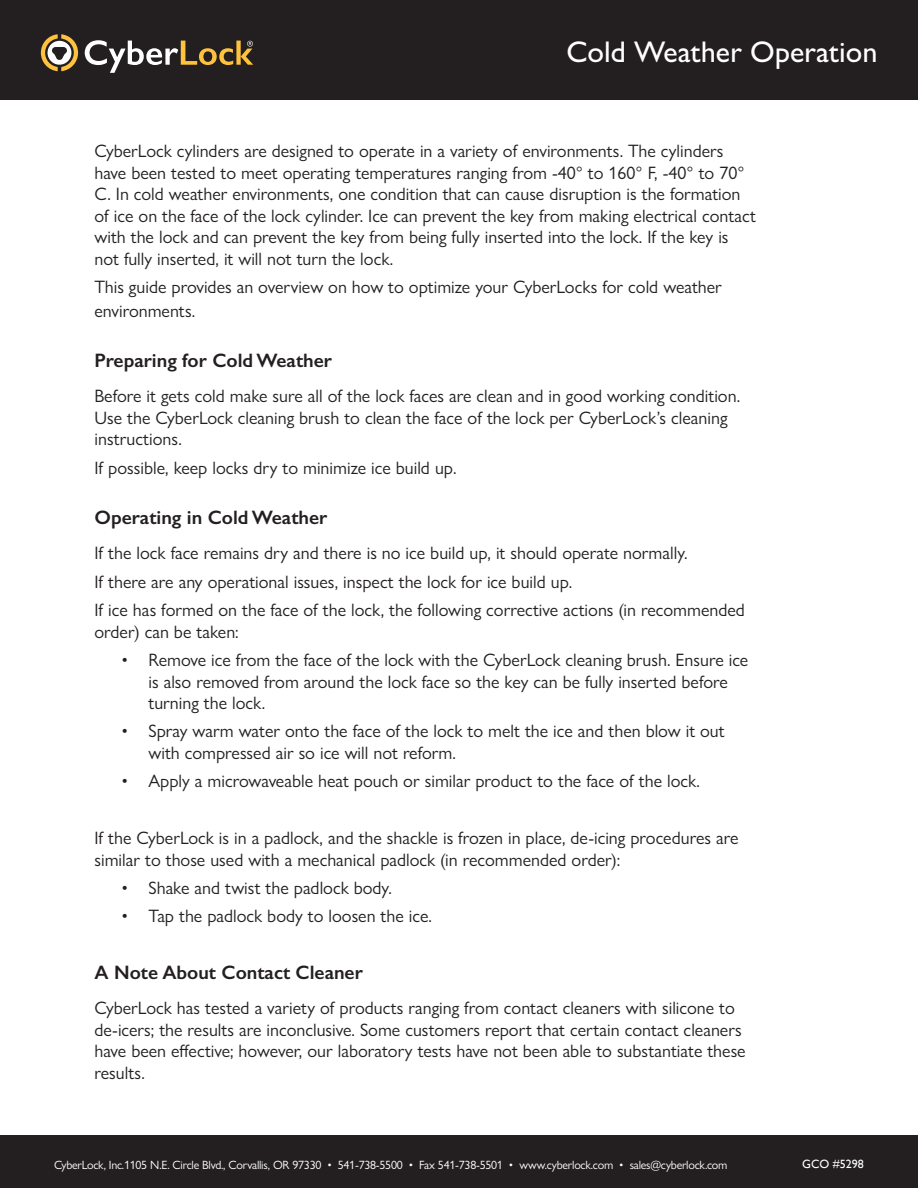
<style>
.page{position:relative;width:918px;height:1188px;background:#fff}
.page>*{position:absolute;margin:0;border:0;box-sizing:border-box;transform-origin:0 0}
.t1{font:500 30px "Gill Sans Nova";color:#fff}
.t2{font:600 19.5px "Gill Sans";color:#231f20}
.t3{font:18px/21.6px "Gill Sans Nova";color:#231f20}
.t4{font:12px "Gill Sans Nova";letter-spacing:-.02em;color:#fff}
.t5{font:12px "Gill Sans";color:#fff}
</style>
<div class="page">
<div style="left:0;top:0;width:918px;height:99px;background:#231f20"></div>
<svg style="left:41px;top:34px;width:37px;height:37px"></svg>
<svg style="left:85px;top:40px;width:168px;height:33px"></svg>
<div style="left:0;top:1135px;width:918px;height:53px;background:#231f20"></div>
<p class="t1" style="left:566px;top:33px;width:313px">Cold Weather Operation</p>
<p class="t3" style="left:94px;top:140px;width:663px">CyberLock cylinders are designed to operate in a variety of environments. The cylinders have been tested to meet operating temperatures ranging from -40° to 160° F, -40° to 70° C. In cold weather environments, one condition that can cause disruption is the formation of ice on the face of the lock cylinder. Ice can prevent the key from making electrical contact with the lock and can prevent the key from being fully inserted into the lock. If the key is not fully inserted, it will not turn the lock.</p>
<p class="t3" style="left:94px;top:275px;width:629px;line-height:23.4px">This guide provides an overview on how to optimize your CyberLocks for cold weather environments.</p>
<p class="t2" style="left:94px;top:349px;width:239px">Preparing for Cold Weather</p>
<p class="t3" style="left:94px;top:385px;width:647px">Before it gets cold make sure all of the lock faces are clean and in good working condition.<br>Use the CyberLock cleaning brush to clean the face of the lock per CyberLock’s cleaning instructions.</p>
<p class="t3" style="left:94px;top:457px;width:364px">If possible, keep locks dry to minimize ice build up.</p>
<p class="t2" style="left:94px;top:506px;width:234px">Operating in Cold Weather</p>
<p class="t3" style="left:94px;top:542px;width:595px">If the lock face remains dry and there is no ice build up, it should operate normally.</p>
<p class="t3" style="left:94px;top:571px;width:479px">If there are any operational issues, inspect the lock for ice build up.</p>
<p class="t3" style="left:94px;top:599px;width:652px">If ice has formed on the face of the lock, the following corrective actions (in recommended order) can be taken:</p>
<p class="t3" style="left:148px;top:649px;width:601px;text-indent:-27px">• Remove ice from the face of the lock with the CyberLock cleaning brush. Ensure ice is also removed from around the lock face so the key can be fully inserted before turning the lock.</p>
<p class="t3" style="left:148px;top:720px;width:578px;text-indent:-27px">• Spray warm water onto the face of the lock to melt the ice and then blow it out with compressed air so ice will not reform.</p>
<p class="t3" style="left:122px;top:770px;width:580px">• Apply a microwaveable heat pouch or similar product to the face of the lock.</p>
<p class="t3" style="left:94px;top:827px;width:645px">If the CyberLock is in a padlock, and the shackle is frozen in place, de-icing procedures are similar to those used with a mechanical padlock (in recommended order):</p>
<p class="t3" style="left:122px;top:877px;width:272px">• Shake and twist the padlock body.</p>
<p class="t3" style="left:122px;top:905px;width:312px">• Tap the padlock body to loosen the ice.</p>
<p class="t2" style="left:94px;top:961px;width:270px">A Note About Contact Cleaner</p>
<p class="t3" style="left:94px;top:997px;width:653px">CyberLock has tested a variety of products ranging from contact cleaners with silicone to de-icers; the results are inconclusive. Some customers report that certain contact cleaners have been effective; however, our laboratory tests have not been able to substantiate these results.</p>
<p class="t4" style="left:54px;top:1158px;width:675px">CyberLock, Inc.1105 N.E. Circle Blvd., Corvallis, OR 97330 • 541-738-5500 • Fax 541-738-5501 • www.cyberlock.com • sales@cyberlock.com</p>
<p class="t5" style="left:802px;top:1157px;width:63px">GCO #5298</p>
</div>
